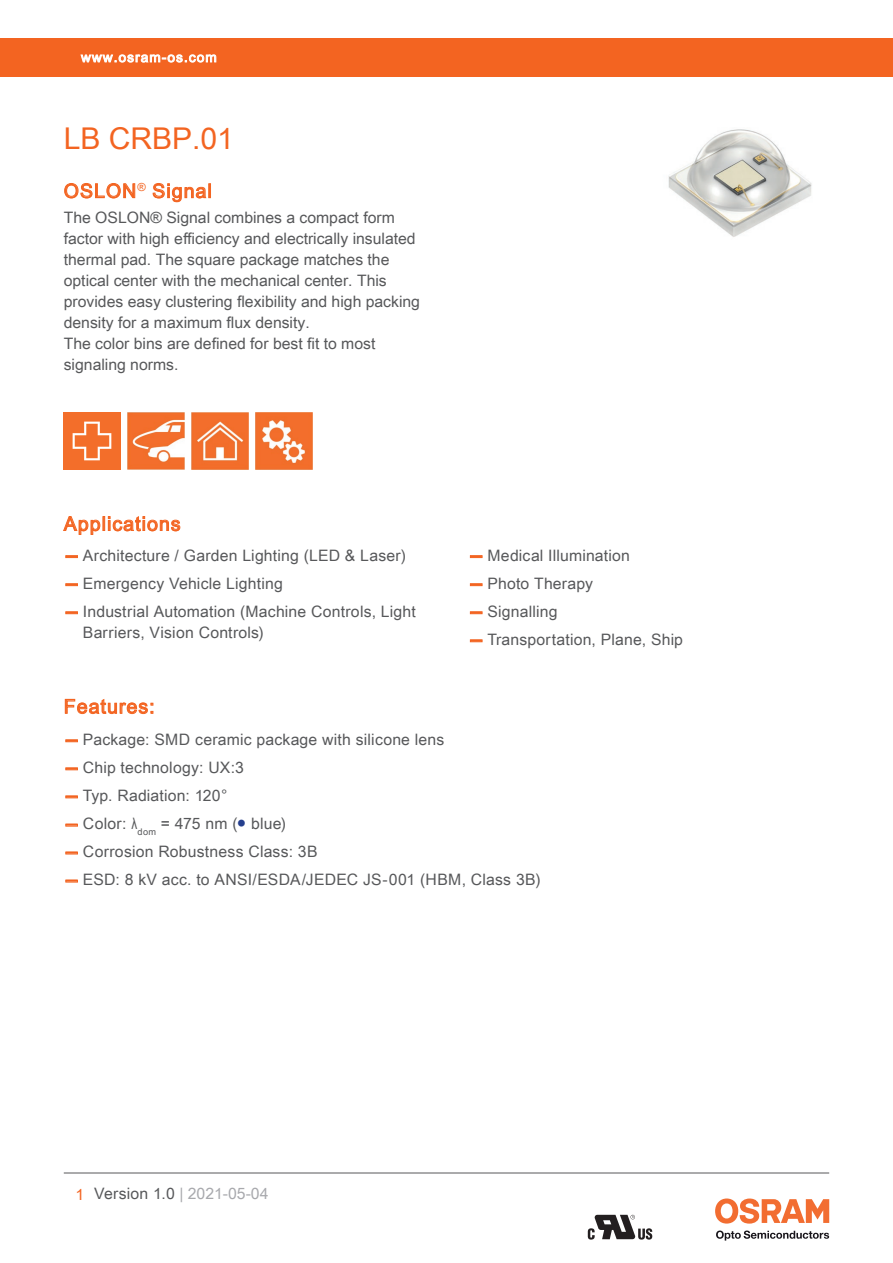
<style>
.page{position:relative;width:893px;height:1263px;background:#fff}
.page>*{position:absolute;margin:0;border:0;box-sizing:border-box;transform-origin:0 0}
.t1{font:30px "Arial Unicode MS";color:#f36421}
.t2{font:19.5px "Arial Unicode MS";letter-spacing:.055em;color:#f36421}
.t3{font:15.75px/21px "Arial Unicode MS";letter-spacing:.01em;color:#57585a}
.t4{font:15.75px "Arial Unicode MS";color:#a8a9ad}
.t5{font:13.5px "Arial Unicode MS";letter-spacing:.085em;color:#fff}
.s1{font-family:"Helvetica Neue LT Pro";font-weight:700;color:#f36421}
.s2{font-family:"Arial"}
.s3{color:#253f8e}
.s4{color:#f36421}
.s5{color:#57585a}
</style>
<div class="page">
<hr style="left:64px;top:1173px;width:765px;height:1px;background:#57585a">
<svg style="left:716px;top:1230px;width:113px;height:10px"></svg>
<svg style="left:715px;top:1198px;width:114px;height:25px"></svg>
<div style="left:0;top:38px;width:893px;height:39px;background:#f36421"></div>
<svg style="left:80px;top:54px;width:137px;height:9px"></svg>
<svg style="left:588px;top:1215px;width:64px;height:24px"></svg>
<svg style="left:63px;top:516px;width:118px;height:19px"></svg>
<img style="left:668px;top:129px;width:144px;height:108px">
<svg style="left:64px;top:183px;width:72px;height:16px"></svg>
<svg style="left:152px;top:183px;width:55px;height:20px"></svg>
<div style="left:208px;top:183px;width:3px;height:15px;border:1px solid #f36421"></div>
<img style="left:64px;top:413px;width:57px;height:57px">
<img style="left:128px;top:413px;width:57px;height:57px">
<img style="left:191px;top:413px;width:58px;height:57px">
<img style="left:255px;top:413px;width:57px;height:57px">
<svg style="left:66px;top:556px;width:11px;height:2px"></svg>
<svg style="left:66px;top:584px;width:11px;height:2px"></svg>
<svg style="left:66px;top:612px;width:11px;height:2px"></svg>
<svg style="left:470px;top:556px;width:12px;height:2px"></svg>
<svg style="left:470px;top:584px;width:12px;height:2px"></svg>
<svg style="left:470px;top:612px;width:12px;height:2px"></svg>
<svg style="left:470px;top:640px;width:12px;height:2px"></svg>
<svg style="left:65px;top:698px;width:88px;height:16px"></svg>
<svg style="left:66px;top:740px;width:11px;height:2px"></svg>
<svg style="left:66px;top:768px;width:11px;height:2px"></svg>
<svg style="left:66px;top:796px;width:11px;height:2px"></svg>
<svg style="left:66px;top:824px;width:11px;height:2px"></svg>
<svg style="left:66px;top:852px;width:11px;height:2px"></svg>
<svg style="left:66px;top:880px;width:11px;height:2px"></svg>
<p class="t5" style="left:81px;top:47px;width:137px">www.osram-os.com</p>
<h1 class="t1" style="left:64px;top:117px;width:172px">LB CRBP.01</h1>
<p class="t2" style="left:64px;top:177px;width:150px">OSLON<sup>®</sup> Signal</p>
<p class="t3" style="left:64px;top:207px;width:358px">The OSLON® Signal combines a compact form factor with high efficiency and electrically insulated thermal pad. The square package matches the optical center with the mechanical center. This provides easy clustering flexibility and high packing density for a maximum flux density.<br>The color bins are defined for best fit to most signaling norms.</p>
<p class="t2" style="left:64px;top:509px;width:118px">Applications</p>
<p class="t3" style="left:64px;top:544px;width:344px"><span class="s1">—</span> Architecture / Garden Lighting (LED &amp; Laser)</p>
<p class="t3" style="left:64px;top:573px;width:220px"><span class="s1">—</span> Emergency Vehicle Lighting</p>
<p class="t3" style="left:83px;top:601px;width:334px;text-indent:-19px"><span class="s1">—</span> Industrial Automation (Machine Controls, Light<br>Barriers, Vision Controls)</p>
<p class="t3" style="left:468px;top:544px;width:163px"><span class="s1">—</span> Medical Illumination</p>
<p class="t3" style="left:468px;top:573px;width:126px"><span class="s1">—</span> Photo Therapy</p>
<p class="t3" style="left:468px;top:601px;width:91px"><span class="s1">—</span> Signalling</p>
<p class="t3" style="left:468px;top:629px;width:216px"><span class="s1">—</span> Transportation, Plane, Ship</p>
<p class="t2" style="left:64px;top:692px;width:92px">Features:</p>
<p class="t3" style="left:64px;top:729px;width:382px"><span class="s1">—</span> Package: SMD ceramic package with silicone lens</p>
<p class="t3" style="left:64px;top:757px;width:182px"><span class="s1">—</span> Chip technology: UX:3</p>
<p class="t3" style="left:64px;top:785px;width:165px"><span class="s1">—</span> Typ. Radiation: 120°</p>
<p class="t3" style="left:64px;top:813px;width:224px"><span class="s1">—</span> Color: <span class="s2">λ</span><sub>dom</sub> = 475 nm (<span class="s3">●</span> blue)</p>
<p class="t3" style="left:64px;top:841px;width:255px"><span class="s1">—</span> Corrosion Robustness Class: 3B</p>
<p class="t3" style="left:64px;top:869px;width:478px"><span class="s1">—</span> ESD: 8 kV acc. to ANSI/ESDA/JEDEC JS-001 (HBM, Class 3B)</p>
<p class="t4" style="left:76px;top:1182px;width:194px"><span class="s4">1</span> <span class="s5">Version 1.0</span> | 2021-05-04</p>
</div>
